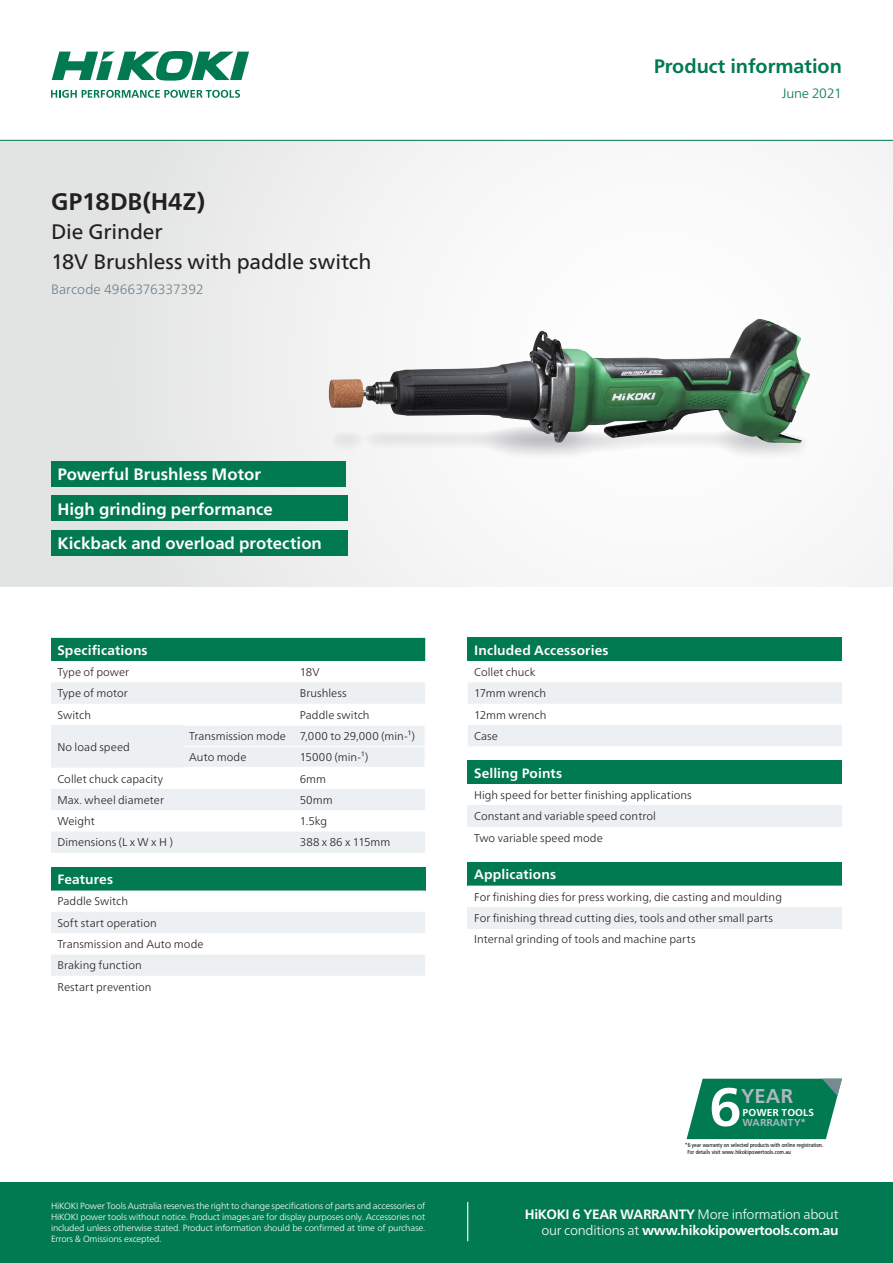
<style>
.page{position:relative;width:893px;height:1263px;background:#fff}
.page>*{position:absolute;margin:0;border:0;box-sizing:border-box;transform-origin:0 0}
.t1{font:700 53.85px "Frutiger Neue LT Pro";color:#fff}
.t2{font:700 24px "Frutiger Neue LT Pro";letter-spacing:-.005em;color:#231f20}
.t3{font:21px "Frutiger Neue LT Pro";letter-spacing:-.005em;color:#231f20}
.t4{font:700 19.95px "Frutiger Neue LT Pro";color:#acb8be}
.t5{font:700 19.5px "Frutiger Neue LT Pro";color:#017951}
.Table_Head{font:700 16.5px "Frutiger Neue LT Pro";color:#fff}
.Table_Head-2{font:700 13.5px/16.2px "Frutiger Neue LT Pro";letter-spacing:-.02em;color:#fff;text-align:right}
.Table_Head-3{font:700 13.5px "Frutiger Neue LT Pro";letter-spacing:.01em;color:#fff}
.t6{font:300 13.5px "Frutiger Neue LT Pro";color:#6c818c}
.t7{font:300 13.5px "Frutiger Neue LT Pro";letter-spacing:-.02em;color:#017951}
.Table_copy{font:300 11.25px "Frutiger Neue LT Pro";letter-spacing:.005em;color:#231f20}
.t8{font:700 10.05px/10.4px "Frutiger Neue LT Pro";letter-spacing:.01em;color:#fff}
.t9{font:300 9px/10.8px "Frutiger Neue LT Pro";letter-spacing:-.02em;color:#fff;text-align:justify}
.t10{font:condensed 5.85px/7.5px "Frutiger";color:#050504}
.s1{color:#acb8be}
.s2{font-weight:300}
</style>
<div class="page">
<div style="left:0;top:140px;width:893px;height:447px;background:linear-gradient(to right,#e6e7e7,#f9faf9)"></div>
<div style="left:0;top:1182px;width:893px;height:81px;background:#017951"></div>
<svg style="left:51px;top:90px;width:189px;height:8px"></svg>
<svg style="left:52px;top:51px;width:197px;height:30px"></svg>
<hr style="left:467px;top:1202px;width:1px;height:39px;background:#fff">
<hr style="left:0;top:140px;width:893px;height:1px;background:#017951">
<div style="left:468px;top:638px;width:374px;height:23px;background:#017951"></div>
<svg style="left:468px;top:682px;width:374px;height:64px"></svg>
<div style="left:468px;top:761px;width:374px;height:23px;background:#017951"></div>
<div style="left:468px;top:805px;width:374px;height:22px;background:#ecf0f2"></div>
<div style="left:468px;top:862px;width:374px;height:24px;background:#017951"></div>
<svg style="left:468px;top:928px;width:374px;height:1px"></svg>
<div style="left:468px;top:907px;width:374px;height:21px;background:#ecf0f2"></div>
<svg style="left:687px;top:1079px;width:155px;height:60px;background:#1c8663"></svg>
<div style="left:51px;top:461px;width:295px;height:26px;background:#017951"></div>
<div style="left:51px;top:496px;width:296px;height:25px;background:#017951"></div>
<div style="left:51px;top:530px;width:296px;height:26px;background:#017951"></div>
<div style="left:51px;top:638px;width:374px;height:23px;background:#017951"></div>
<svg style="left:51px;top:682px;width:374px;height:171px;fill:#ecf0f2"></svg>
<hr style="left:183px;top:724px;width:110px;height:2px;background:#fff">
<hr style="left:293px;top:724px;width:133px;height:2px;background:#fff">
<hr style="left:424px;top:726px;width:2px;height:20px;background:#fff">
<hr style="left:424px;top:746px;width:2px;height:21px;background:#fff">
<hr style="left:183px;top:767px;width:110px;height:1px;background:#fff">
<hr style="left:293px;top:767px;width:133px;height:1px;background:#fff">
<hr style="left:183px;top:746px;width:110px;height:1px;background:#fff">
<hr style="left:293px;top:746px;width:131px;height:1px;background:#fff">
<div style="left:51px;top:867px;width:374px;height:23px;background:#017951"></div>
<svg style="left:51px;top:890px;width:374px;height:86px"></svg>
<svg style="left:331px;top:426px;width:476px;height:34px"></svg>
<img style="left:328px;top:319px;width:428px;height:124px">
<p class="t2" style="left:51px;top:187px;width:155px">GP18DB(H4Z)</p>
<p class="t3" style="left:51px;top:219px;width:113px">Die Grinder</p>
<p class="t3" style="left:51px;top:249px;width:322px">18V Brushless with paddle switch</p>
<p class="t6" style="left:51px;top:281px;width:154px">Barcode 4966376337392</p>
<p class="t5" style="left:654px;top:55px;width:190px">Product information</p>
<p class="t7" style="left:782px;top:85px;width:61px">June 2021</p>
<p class="Table_Head" style="left:57px;top:465px;width:205px">Powerful Brushless Motor</p>
<p class="Table_Head" style="left:57px;top:499px;width:217px">High grinding performance</p>
<p class="Table_Head" style="left:57px;top:534px;width:266px">Kickback and overload protection</p>
<p class="Table_Head-3" style="left:57px;top:642px;width:92px">Specifications</p>
<p class="Table_copy" style="left:57px;top:665px;width:73px">Type of power</p>
<p class="Table_copy" style="left:300px;top:665px;width:21px">18V</p>
<p class="Table_copy" style="left:57px;top:687px;width:72px">Type of motor</p>
<p class="Table_copy" style="left:300px;top:687px;width:48px">Brushless</p>
<p class="Table_copy" style="left:57px;top:708px;width:35px">Switch</p>
<p class="Table_copy" style="left:300px;top:708px;width:71px">Paddle switch</p>
<p class="Table_copy" style="left:57px;top:740px;width:74px">No load speed</p>
<p class="Table_copy" style="left:189px;top:729px;width:98px">Transmission mode</p>
<p class="Table_copy" style="left:300px;top:729px;width:117px">7,000 to 29,000 (min-¹)</p>
<p class="Table_copy" style="left:189px;top:751px;width:59px">Auto mode</p>
<p class="Table_copy" style="left:300px;top:751px;width:70px">15000 (min-¹)</p>
<p class="Table_copy" style="left:57px;top:772px;width:107px">Collet chuck capacity</p>
<p class="Table_copy" style="left:300px;top:772px;width:28px">6mm</p>
<p class="Table_copy" style="left:57px;top:793px;width:108px">Max. wheel diameter</p>
<p class="Table_copy" style="left:300px;top:793px;width:35px">50mm</p>
<p class="Table_copy" style="left:57px;top:815px;width:39px">Weight</p>
<p class="Table_copy" style="left:300px;top:815px;width:29px">1.5kg</p>
<p class="Table_copy" style="left:57px;top:836px;width:117px">Dimensions (L x W x H )</p>
<p class="Table_copy" style="left:300px;top:836px;width:92px">388 x 86 x 115mm</p>
<p class="Table_Head-3" style="left:57px;top:871px;width:57px">Features</p>
<p class="Table_copy" style="left:57px;top:895px;width:72px">Paddle Switch</p>
<p class="Table_copy" style="left:57px;top:916px;width:101px">Soft start operation</p>
<p class="Table_copy" style="left:57px;top:937px;width:148px">Transmission and Auto mode</p>
<p class="Table_copy" style="left:57px;top:959px;width:86px">Braking function</p>
<p class="Table_copy" style="left:57px;top:980px;width:96px">Restart prevention</p>
<p class="t9" style="left:51px;top:1201px;width:376px">HiKOKI Power Tools Australia reserves the right to change specifications of parts and accessories of HiKOKI power tools without notice. Product images are for display purposes only. Accessories not included unless otherwise stated. Product information should be confirmed at time of purchase.<br>Errors &amp; Omissions excepted.</p>
<p class="Table_Head-3" style="left:474px;top:642px;width:136px">Included Accessories</p>
<p class="Table_copy" style="left:474px;top:665px;width:63px">Collet chuck</p>
<p class="Table_copy" style="left:474px;top:687px;width:74px">17mm wrench</p>
<p class="Table_copy" style="left:474px;top:708px;width:74px">12mm wrench</p>
<p class="Table_copy" style="left:474px;top:729px;width:25px">Case</p>
<p class="Table_Head-3" style="left:474px;top:765px;width:90px">Selling Points</p>
<p class="Table_copy" style="left:474px;top:788px;width:219px">High speed for better finishing applications</p>
<p class="Table_copy" style="left:474px;top:810px;width:183px">Constant and variable speed control</p>
<p class="Table_copy" style="left:474px;top:831px;width:130px">Two variable speed mode</p>
<p class="Table_Head-3" style="left:474px;top:866px;width:83px">Applications</p>
<p class="Table_copy" style="left:474px;top:890px;width:309px">For finishing dies for press working, die casting and moulding</p>
<p class="Table_copy" style="left:474px;top:911px;width:301px">For finishing thread cutting dies, tools and other small parts</p>
<p class="Table_copy" style="left:474px;top:933px;width:223px">Internal grinding of tools and machine parts</p>
<p class="t1" style="left:709px;top:1075px;width:34px">6</p>
<p class="t4" style="left:741px;top:1084px;width:53px">YEAR</p>
<p class="t10" style="left:687px;top:1141px;width:138px;text-indent:-3px">*6 year warranty on selected products with online registration.<br>For details visit www.hikokipowertools.com.au</p>
<p class="t8" style="left:743px;top:1107px;width:73px">POWER TOOLS<br><span class="s1">WARRANTY*</span></p>
<p class="Table_Head-2" style="left:525px;top:1206px;width:315px">HiKOKI 6 YEAR WARRANTY <span class="s2">More information about our conditions at</span> www.hikokipowertools.com.au</p>
</div>
